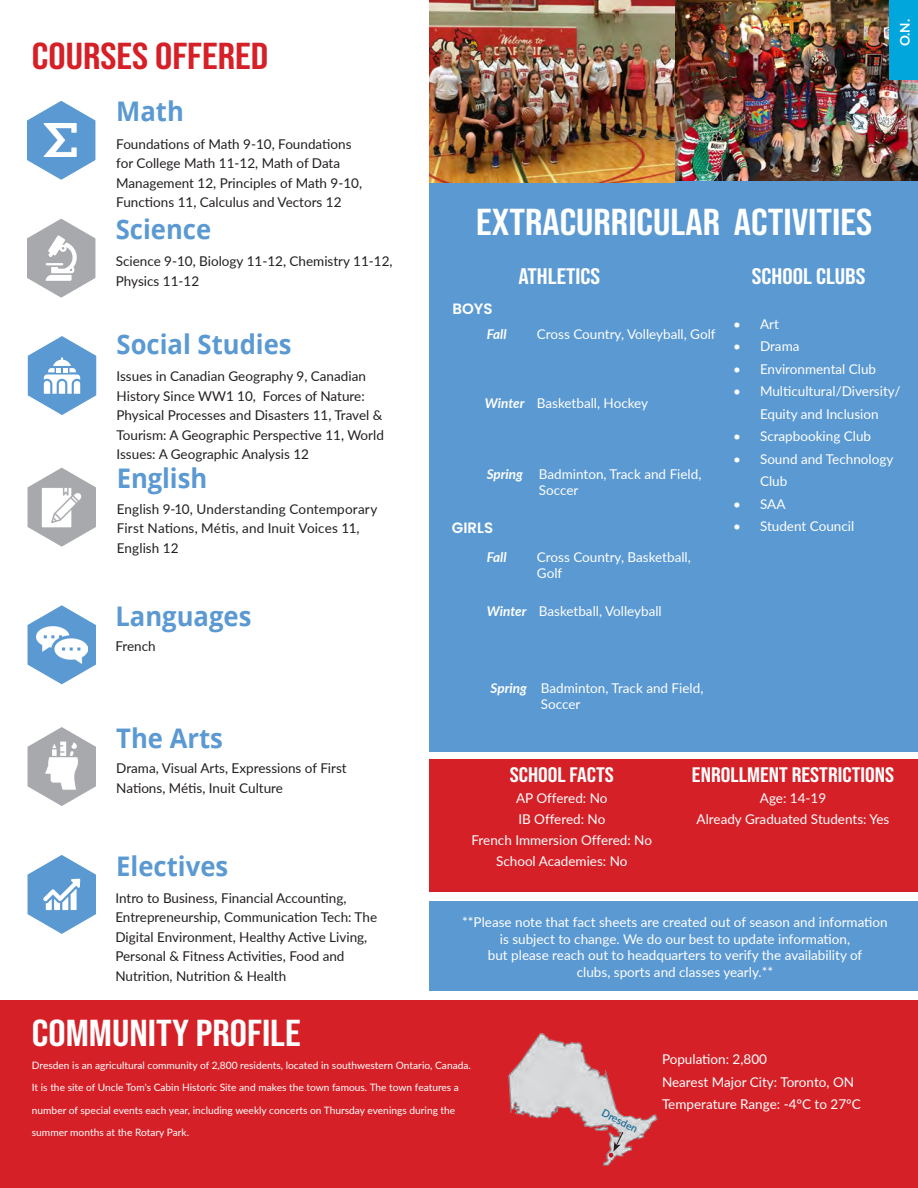
<style>
.page{position:relative;width:918px;height:1188px;background:#fff}
.page>*{position:absolute;margin:0;border:0;box-sizing:border-box;transform-origin:0 0}
.t1{font:37.5px "Bebas Neue";color:#fff;scale:1.15 1}
.t2{font:37.5px "Bebas Neue";color:#d62027;scale:1.15 1}
.t3{font:700 27px "Open Sans";color:#5b99d2;scale:.95 1}
.t4{font:22.5px "Bebas Neue";color:#fff;scale:1.15 1}
.t5{font:21px "Bebas Neue";color:#fff;scale:1.15 1}
.t6{font:600 15px "Poppins";color:#fff}
.t7{font:13.5px/19.5px "Lato";color:#231f20}
.t8{font:13.5px/16.5px "Lato";color:#fff}
.t9{font:italic 700 13.5px "Lato";color:#fff}
.t10{font:700 13.5px "Lato";color:#fff}
.t11{font:600 10.5px "Lato";color:#186c96}
.t12{font:10.2px "Lato";color:#fff}
</style>
<div class="page">
<img style="left:429px;top:0;width:489px;height:181px">
<div style="left:429px;top:181px;width:489px;height:571px;background:#5b99d2"></div>
<svg style="left:27px;top:101px;width:68px;height:79px"></svg>
<svg style="left:28px;top:336px;width:68px;height:79px"></svg>
<svg style="left:28px;top:605px;width:68px;height:79px"></svg>
<svg style="left:28px;top:727px;width:68px;height:79px"></svg>
<div style="left:429px;top:760px;width:489px;height:132px;background:#d62027"></div>
<div style="left:429px;top:901px;width:489px;height:90px;background:#5b99d2"></div>
<div style="left:0;top:1001px;width:918px;height:187px;background:#d62027"></div>
<svg style="left:27px;top:219px;width:68px;height:79px"></svg>
<img style="left:43px;top:124px;width:34px;height:33px">
<svg style="left:28px;top:468px;width:68px;height:79px"></svg>
<img style="left:40px;top:485px;width:44px;height:44px">
<img style="left:36px;top:619px;width:51px;height:51px">
<img style="left:35px;top:739px;width:54px;height:53px">
<svg style="left:28px;top:855px;width:68px;height:79px"></svg>
<img style="left:508px;top:1033px;width:150px;height:133px">
<div style="left:890px;top:0;width:28px;height:79px;background:#00a6dc"></div>
<svg style="left:609px;top:1131px;width:15px;height:27px"></svg>
<p class="t2" style="left:32px;top:35px;width:207px">COURSES OFFERED</p>
<p class="t3" style="left:116px;top:93px;width:73px">Math</p>
<p class="t7" style="left:116px;top:133px;width:247px">Foundations of Math 9-10, Foundations for College Math 11-12, Math of Data Management 12, Principles of Math 9-10, Functions 11, Calculus and Vectors 12</p>
<p class="t3" style="left:116px;top:210px;width:102px">Science</p>
<p class="t7" style="left:116px;top:251px;width:278px">Science 9-10, Biology 11-12, Chemistry 11-12,<br>Physics 11-12</p>
<p class="t3" style="left:117px;top:325px;width:186px">Social Studies</p>
<p class="t7" style="left:117px;top:366px;width:269px">Issues in Canadian Geography 9, Canadian History Since WW1 10, Forces of Nature:<br>Physical Processes and Disasters 11, Travel &amp; Tourism: A Geographic Perspective 11, World Issues: A Geographic Analysis 12</p>
<p class="t3" style="left:117px;top:459px;width:97px">English</p>
<p class="t7" style="left:117px;top:499px;width:262px">English 9-10, Understanding Contemporary<br>First Nations, Métis, and Inuit Voices 11,<br>English 12</p>
<p class="t3" style="left:115px;top:597px;width:145px">Languages</p>
<p class="t7" style="left:115px;top:636px;width:42px">French</p>
<p class="t3" style="left:116px;top:719px;width:114px">The Arts</p>
<p class="t7" style="left:116px;top:758px;width:232px">Drama, Visual Arts, Expressions of First<br>Nations, Métis, Inuit Culture</p>
<p class="t3" style="left:116px;top:847px;width:119px">Electives</p>
<p class="t7" style="left:115px;top:888px;width:263px">Intro to Business, Financial Accounting, Entrepreneurship, Communication Tech: The Digital Environment, Healthy Active Living, Personal &amp; Fitness Activities, Food and Nutrition, Nutrition &amp; Health</p>
<p class="t10" style="left:895px;top:46px;width:29px;rotate:-90deg">O.N.</p>
<p class="t1" style="left:476px;top:200px;width:346px">EXTRACURRICULAR ACTIVITIES</p>
<p class="t4" style="left:518px;top:263px;width:73px">ATHLETICS</p>
<p class="t4" style="left:752px;top:263px;width:100px">SCHOOL CLUBS</p>
<p class="t8" style="left:733px;top:315px;width:47px">• Art</p>
<p class="t8" style="left:733px;top:337px;width:68px">• Drama</p>
<p class="t8" style="left:733px;top:360px;width:145px">• Environmental Club</p>
<p class="t8" style="left:733px;top:379px;width:169px;line-height:22.5px;text-align:center">• Multicultural/Diversity/<br>Equity and Inclusion</p>
<p class="t8" style="left:733px;top:427px;width:140px">• Scrapbooking Club</p>
<p class="t8" style="left:760px;top:447px;width:135px;line-height:22.5px;text-indent:-27px">• Sound and Technology<br>Club</p>
<p class="t8" style="left:733px;top:495px;width:54px">• SAA</p>
<p class="t8" style="left:733px;top:517px;width:123px">• Student Council</p>
<p class="t6" style="left:452px;top:300px;width:42px">BOYS</p>
<p class="t9" style="left:487px;top:324px;width:21px">Fall</p>
<p class="t8" style="left:537px;top:325px;width:180px">Cross Country, Volleyball, Golf</p>
<p class="t8" style="left:537px;top:394px;width:113px">Basketball, Hockey</p>
<p class="t9" style="left:485px;top:393px;width:41px">Winter</p>
<p class="t9" style="left:487px;top:464px;width:38px">Spring</p>
<p class="t8" style="left:539px;top:465px;width:164px">Badminton, Track and Field,<br>Soccer</p>
<p class="t6" style="left:452px;top:519px;width:43px">GIRLS</p>
<p class="t9" style="left:487px;top:547px;width:21px">Fall</p>
<p class="t8" style="left:537px;top:548px;width:155px">Cross Country, Basketball,<br>Golf</p>
<p class="t8" style="left:539px;top:602px;width:124px">Basketball, Volleyball</p>
<p class="t9" style="left:487px;top:601px;width:41px">Winter</p>
<p class="t9" style="left:491px;top:678px;width:38px">Spring</p>
<p class="t8" style="left:541px;top:679px;width:164px">Badminton, Track and Field,<br>Soccer</p>
<p class="t5" style="left:510px;top:763px;width:92px">SCHOOL FACTS</p>
<p class="t8" style="left:516px;top:789px;width:93px">AP Offered: No</p>
<p class="t8" style="left:518px;top:810px;width:88px">IB Offered: No</p>
<p class="t8" style="left:472px;top:831px;width:182px">French Immersion Offered: No</p>
<p class="t8" style="left:496px;top:852px;width:133px">School Academies: No</p>
<p class="t5" style="left:692px;top:763px;width:177px">ENROLLMENT RESTRICTIONS</p>
<p class="t8" style="left:760px;top:789px;width:68px">Age: 14-19</p>
<p class="t8" style="left:697px;top:810px;width:194px">Already Graduated Students: Yes</p>
<p class="t8" style="left:462px;top:914px;width:427px;text-align:center">**Please note that fact sheets are created out of season and information is subject to change. We do our best to update information,<br>but please reach out to headquarters to verify the availability of<br>clubs, sports and classes yearly.**</p>
<p class="t1" style="left:32px;top:1012px;width:235px">COMMUNITY PROFILE</p>
<p class="t12" style="left:32px;top:1058px;width:441px">Dresden is an agricultural community of 2,800 residents, located in southwestern Ontario, Canada.</p>
<p class="t12" style="left:32px;top:1080px;width:429px">It is the site of Uncle Tom's Cabin Historic Site and makes the town famous. The town features a</p>
<p class="t12" style="left:32px;top:1103px;width:425px">number of special events each year, including weekly concerts on Thursday evenings during the</p>
<p class="t12" style="left:32px;top:1125px;width:159px">summer months at the Rotary Park.</p>
<p class="t11" style="left:606px;top:1105px;width:41px;rotate:28deg">Dresden</p>
<p class="t8" style="left:662px;top:1051px;width:107px">Population: 2,800</p>
<p class="t8" style="left:662px;top:1073px;width:194px">Nearest Major City: Toronto, ON</p>
<p class="t8" style="left:662px;top:1096px;width:200px">Temperature Range: -4°C to 27°C</p>
</div>
